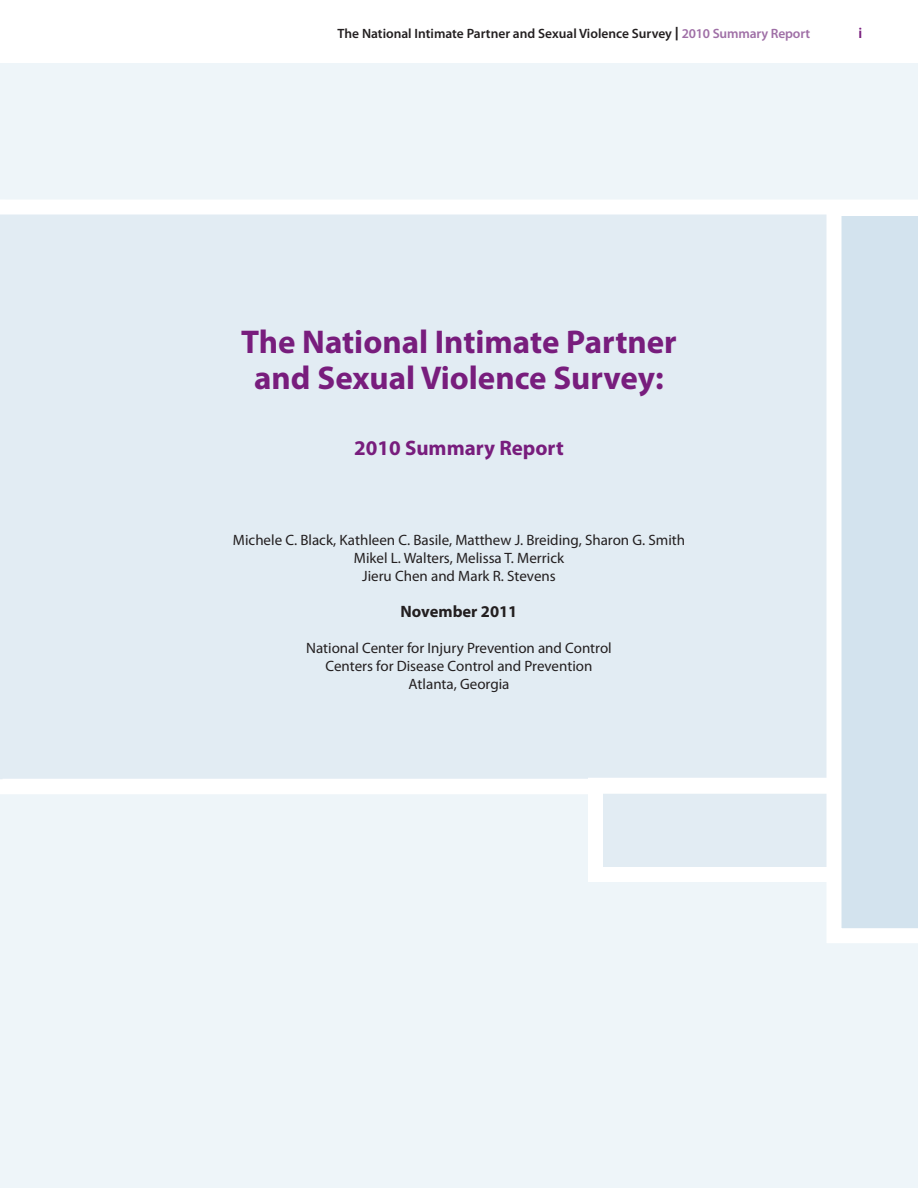
<style>
.page{position:relative;width:918px;height:1188px;background:#fff}
.page>*{position:absolute;margin:0;border:0;box-sizing:border-box;transform-origin:0 0}
.t1{font:700 33px/36px "Myriad Pro";color:#781d7d;text-align:center}
.t2{font:700 21px "Myriad Pro";color:#781d7d}
.t3{font:700 16.5px "Myriad Pro";color:#231f20}
.t4{font:15px/18px "Myriad Pro";color:#231f20;text-align:center}
.t5{font:600 15px "Myriad Pro";color:#781d7d}
.t6{font:600 13.5px "Myriad Pro";color:#231f20}
.s1{font-weight:900}
.s2{color:#9f6fa6}
</style>
<div class="page">
<div style="left:0;top:63px;width:918px;height:1125px;background:#eef5f9"></div>
<div style="left:0;top:200px;width:819px;height:594px;background:#e2ecf3"></div>
<div style="left:596px;top:785px;width:308px;height:89px;background:#e2ecf3"></div>
<div style="left:588px;top:778px;width:324px;height:104px;border:15px solid #fff"></div>
<div style="left:3px;top:779px;width:915px;height:15px;background:#fff"></div>
<svg style="left:819px;top:200px;width:99px;height:743px"></svg>
<p class="t6" style="left:338px;top:25px;width:474px">The National Intimate Partner and Sexual Violence Survey <span class="s1">|</span> <span class="s2">2010 Summary Report</span></p>
<p class="t5" style="left:859px;top:24px;width:5px">i</p>
<h1 class="t1" style="left:241px;top:325px;width:437px">The National Intimate Partner and Sexual Violence Survey:</h1>
<h2 class="t2" style="left:354px;top:436px;width:211px">2010 Summary Report</h2>
<p class="t4" style="left:233px;top:532px;width:454px">Michele C. Black, Kathleen C. Basile, Matthew J. Breiding, Sharon G. Smith<br>Mikel L. Walters, Melissa T. Merrick<br>Jieru Chen and Mark R. Stevens</p>
<p class="t3" style="left:401px;top:602px;width:118px">November 2011</p>
<p class="t4" style="left:306px;top:640px;width:307px">National Center for Injury Prevention and Control<br>Centers for Disease Control and Prevention<br>Atlanta, Georgia</p>
</div>
